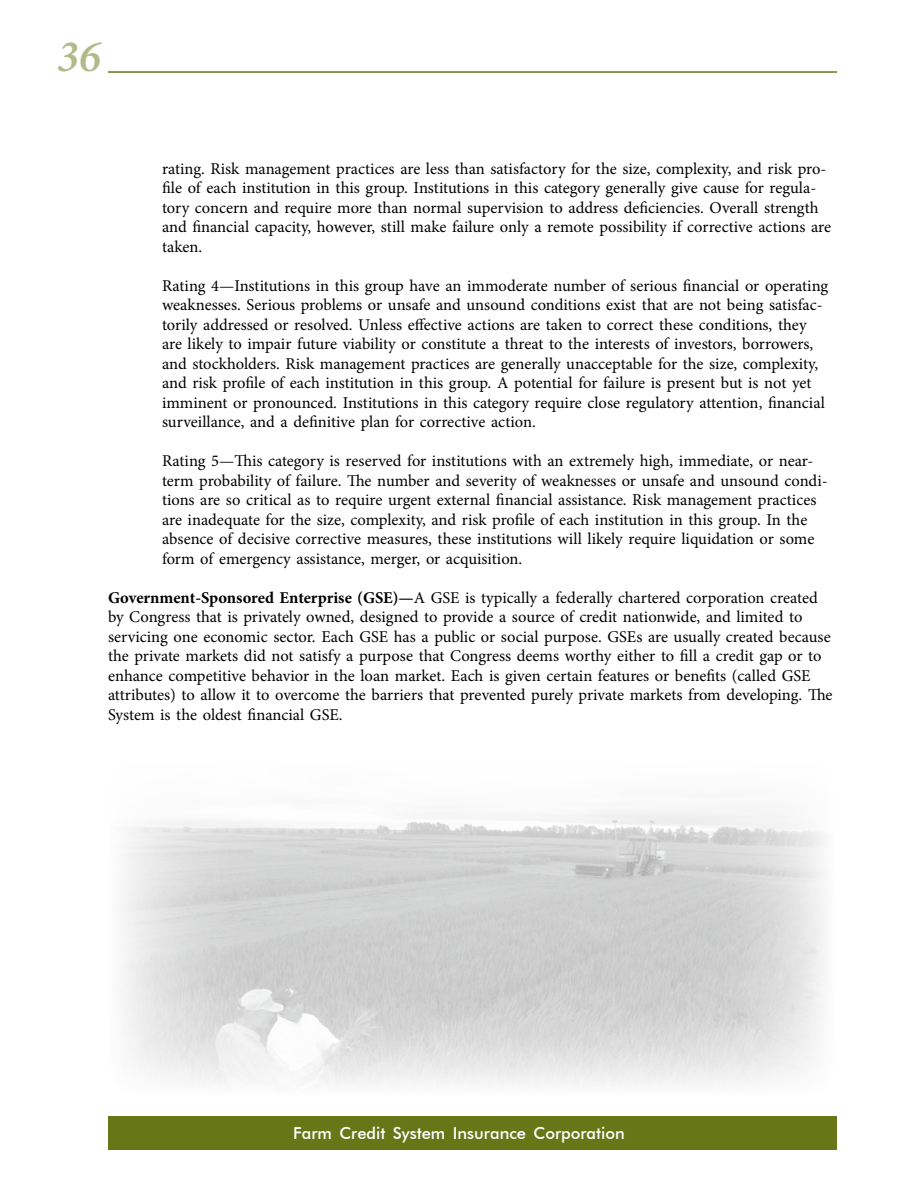
<style>
.page{position:relative;width:918px;height:1188px;background:#fff}
.page>*{position:absolute;margin:0;border:0;box-sizing:border-box;transform-origin:0 0}
.t1{font:italic 600 45px "Minion Pro";color:#b2ba89}
.body{font:16.5px/19.5px "Minion Pro";letter-spacing:-.005em;color:#000}
.t2{font:500 16.5px "Futura BT";color:#fff}
.s1{font-weight:700}
</style>
<div class="page">
<div style="left:108px;top:1116px;width:729px;height:34px;background:#677718"></div>
<hr style="left:108px;top:71px;width:729px;height:2px;background:#677718">
<img style="left:120px;top:807px;width:705px;height:279px">
<h1 class="t1" style="left:57px;top:25px;width:46px">36</h1>
<p class="body" style="left:162px;top:159px;width:671px">rating. Risk management practices are less than satisfactory for the size, complexity, and risk pro&shy;file of each institution in this group. Institutions in this category generally give cause for regula&shy;tory concern and require more than normal supervision to address deficiencies. Overall strength and financial capacity, however, still make failure only a remote possibility if corrective actions are taken.</p>
<p class="body" style="left:162px;top:276px;width:668px">Rating 4—Institutions in this group have an immoderate number of serious financial or operating weaknesses. Serious problems or unsafe and unsound conditions exist that are not being satisfac&shy;torily addressed or resolved. Unless effective actions are taken to correct these conditions, they are likely to impair future viability or constitute a threat to the interests of investors, borrowers, and stockholders. Risk management practices are generally unacceptable for the size, complexity, and risk profile of each institution in this group. A potential for failure is present but is not yet imminent or pronounced. Institutions in this category require close regulatory attention, financial surveillance, and a definitive plan for corrective action.</p>
<p class="body" style="left:162px;top:452px;width:667px">Rating 5—This category is reserved for institutions with an extremely high, immediate, or near&shy;term probability of failure. The number and severity of weaknesses or unsafe and unsound condi&shy;tions are so critical as to require urgent external financial assistance. Risk management practices are inadequate for the size, complexity, and risk profile of each institution in this group. In the absence of decisive corrective measures, these institutions will likely require liquidation or some form of emergency assistance, merger, or acquisition.</p>
<p class="body" style="left:108px;top:588px;width:726px"><span class="s1">Government-Sponsored Enterprise (GSE)—</span>A GSE is typically a federally chartered corporation created by Congress that is privately owned, designed to provide a source of credit nationwide, and limited to servicing one economic sector. Each GSE has a public or social purpose. GSEs are usually created because the private markets did not satisfy a purpose that Congress deems worthy either to fill a credit gap or to enhance competitive behavior in the loan market. Each is given certain features or benefits (called GSE attributes) to allow it to overcome the barriers that prevented purely private markets from developing. The System is the oldest financial GSE.</p>
<p class="t2" style="left:293px;top:1123px;width:333px">Farm Credit System Insurance Corporation</p>
</div>
